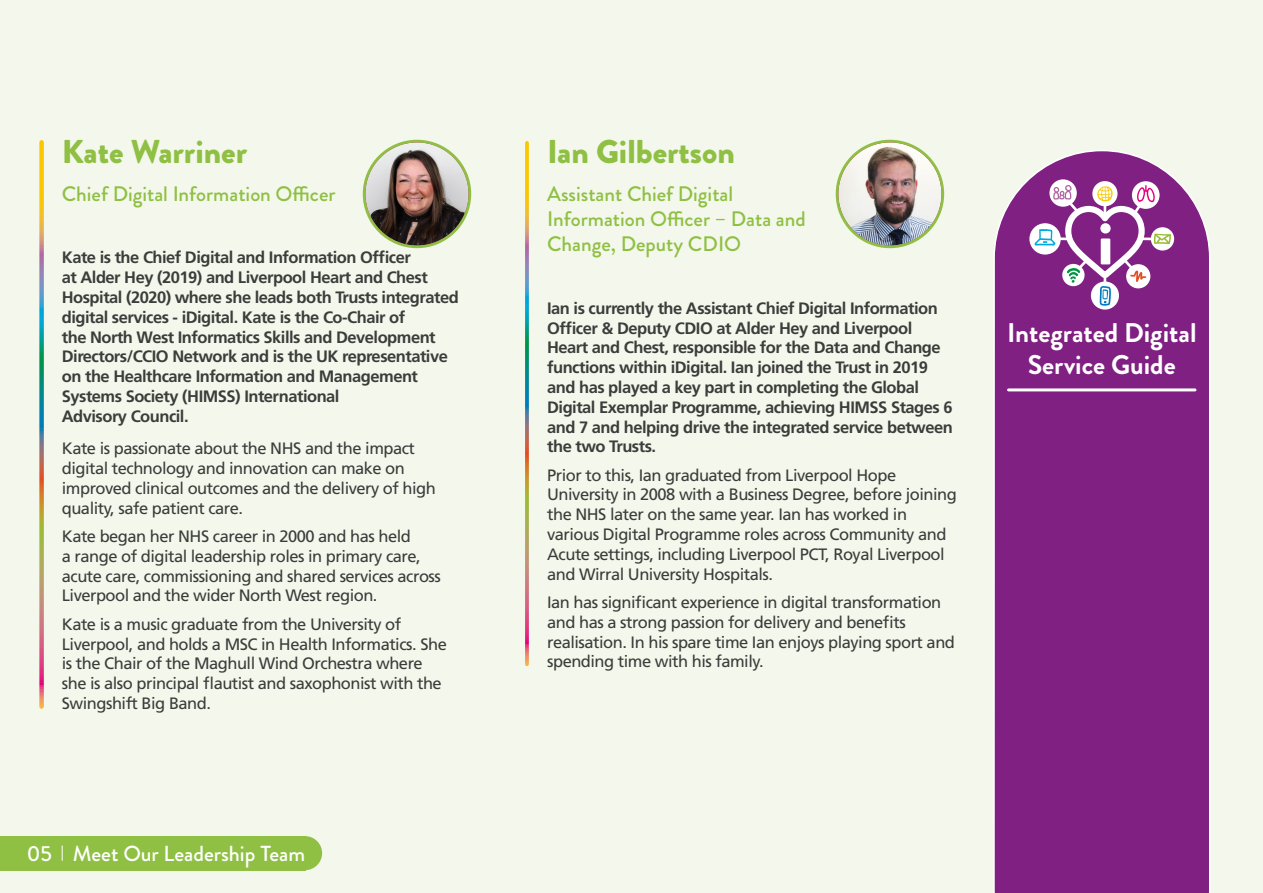
<style>
.page{position:relative;width:1263px;height:893px;background:#f4f8ec}
.page>*{position:absolute;margin:0;border:0;box-sizing:border-box;transform-origin:0 0}
.t1{font:900 33px "Brandon Grotesque";color:#8fc043}
.t2{font:700 27px/32.4px "Brandon Grotesque";color:#fff;text-align:center}
.t3{font:500 21.75px "Brandon Grotesque";color:#fff}
.t4{font:500 21px/25.2px "Brandon Grotesque";color:#8fc043}
.t5{font:16.5px/19.8px "Frutiger";letter-spacing:-.03em;color:#3c3c3b}
.t6{font:700 16.5px/19.8px "Frutiger";letter-spacing:-.03em;color:#3c3c3b}
</style>
<div class="page">
<div style="left:288px;top:836px;width:34px;height:34px;background:#8fc043;border-radius:50%"></div>
<div style="left:0;top:836px;width:306px;height:34px;background:#8fc043"></div>
<svg style="left:62px;top:845px;width:1px;height:16px"></svg>
<svg style="left:39px;top:142px;width:5px;height:565px;background:#a29977"></svg>
<svg style="left:525px;top:143px;width:4px;height:521px;background:#9d9370"></svg>
<svg style="left:837px;top:141px;width:106px;height:106px"></svg>
<img style="left:838px;top:142px;width:103px;height:103px;border-radius:52px">
<div style="left:836px;top:140px;width:108px;height:108px;border:3px solid #8fc043;border-radius:50%"></div>
<div style="left:993px;top:150px;width:217px;height:743px;background:#7f2082"></div>
<hr style="left:1008px;top:388px;width:187px;height:3px;background:#fff">
<div style="left:1092px;top:181px;width:25px;height:25px;background:#fff;border-radius:50%"></div>
<div style="left:1049px;top:179px;width:28px;height:28px;background:#fff;border-radius:50%"></div>
<svg style="left:1029px;top:223px;width:32px;height:32px"></svg>
<svg style="left:1091px;top:281px;width:28px;height:29px"></svg>
<svg style="left:1132px;top:181px;width:27px;height:28px"></svg>
<div style="left:1151px;top:227px;width:23px;height:24px;background:#fff;border-radius:50%"></div>
<svg style="left:1034px;top:185px;width:137px;height:121px;background:#a568a7"></svg>
<svg style="left:364px;top:141px;width:106px;height:106px"></svg>
<img style="left:365px;top:142px;width:103px;height:103px;border-radius:52px">
<div style="left:363px;top:140px;width:108px;height:108px;border:3px solid #8fc043;border-radius:50%"></div>
<h1 class="t1" style="left:62px;top:128px;width:187px">Kate Warriner</h1>
<p class="t4" style="left:62px;top:182px;width:275px">Chief Digital Information Officer</p>
<p class="t6" style="left:62px;top:248px;width:398px">Kate is the Chief Digital and Information Officer<br>at Alder Hey (2019) and Liverpool Heart and Chest Hospital (2020) where she leads both Trusts integrated digital services - iDigital. Kate is the Co-Chair of<br>the North West Informatics Skills and Development Directors/CCIO Network and is the UK representative on the Healthcare Information and Management Systems Society (HIMSS) International<br>Advisory Council.</p>
<p class="t5" style="left:62px;top:438px;width:376px">Kate is passionate about the NHS and the impact digital technology and innovation can make on improved clinical outcomes and the delivery of high quality, safe patient care.</p>
<p class="t5" style="left:62px;top:526px;width:381px">Kate began her NHS career in 2000 and has held<br>a range of digital leadership roles in primary care, acute care, commissioning and shared services across Liverpool and the wider North West region.</p>
<p class="t5" style="left:62px;top:614px;width:387px">Kate is a music graduate from the University of Liverpool, and holds a MSC in Health Informatics. She is the Chair of the Maghull Wind Orchestra where she is also principal flautist and saxophonist with the Swingshift Big Band.</p>
<h3 class="t3" style="left:27px;top:838px;width:27px">05</h3>
<h3 class="t3" style="left:73px;top:838px;width:234px">Meet Our Leadership Team</h3>
<h1 class="t1" style="left:547px;top:128px;width:189px">Ian Gilbertson</h1>
<p class="t4" style="left:547px;top:182px;width:260px">Assistant Chief Digital<br>Information Officer – Data and<br>Change, Deputy CDIO</p>
<p class="t6" style="left:547px;top:298px;width:407px">Ian is currently the Assistant Chief Digital Information Officer &amp; Deputy CDIO at Alder Hey and Liverpool Heart and Chest, responsible for the Data and Change functions within iDigital. Ian joined the Trust in 2019 and has played a key part in completing the Global Digital Exemplar Programme, achieving HIMSS Stages 6 and 7 and helping drive the integrated service between the two Trusts.</p>
<p class="t5" style="left:547px;top:465px;width:411px">Prior to this, Ian graduated from Liverpool Hope University in 2008 with a Business Degree, before joining the NHS later on the same year. Ian has worked in various Digital Programme roles across Community and Acute settings, including Liverpool PCT, Royal Liverpool and Wirral University Hospitals.</p>
<p class="t5" style="left:547px;top:592px;width:409px">Ian has significant experience in digital transformation and has a strong passion for delivery and benefits realisation. In his spare time Ian enjoys playing sport and spending time with his family.</p>
<h2 class="t2" style="left:1007px;top:317px;width:191px">Integrated Digital<br>Service Guide</h2>
</div>
